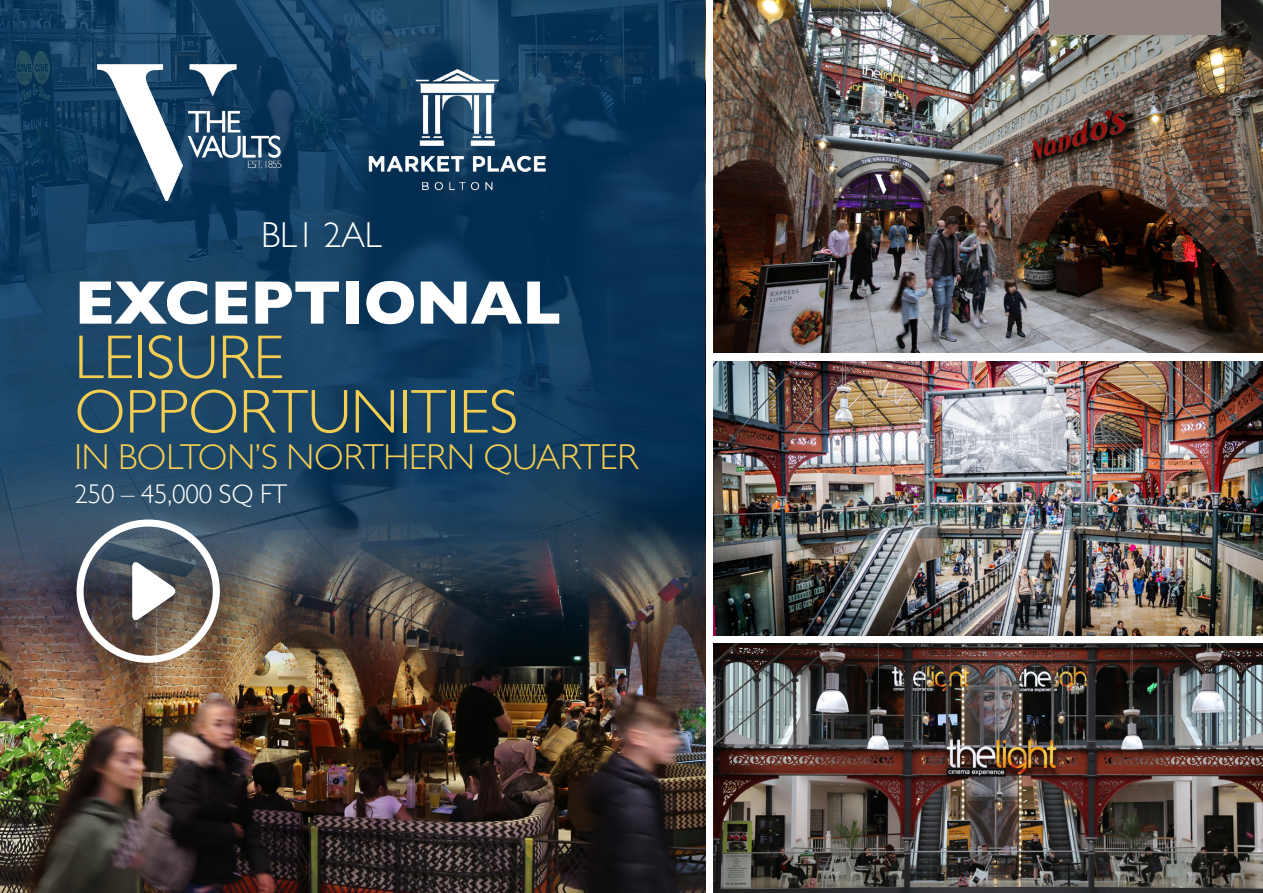
<style>
.page{position:relative;width:1263px;height:893px;background:#fff}
.page>*{position:absolute;margin:0;border:0;box-sizing:border-box;transform-origin:0 0}
.t1{font:300 62.25px/54.4px "Gill Sans";letter-spacing:-.005em;color:#f5cd51}
.t2{font:700 62.25px "Gill Sans";letter-spacing:-.005em;color:#fff}
.t3{font:300 36px "Gill Sans";letter-spacing:-.005em;color:#f5cd51}
.t4{font:300 36px "Gill Sans";letter-spacing:-.005em;color:#fff}
.t5{font:300 27px "Gill Sans";letter-spacing:-.005em;color:#fff}
</style>
<div class="page">
<img style="left:713px;top:0;width:550px;height:353px">
<img style="left:713px;top:361px;width:550px;height:274px">
<img style="left:713px;top:643px;width:550px;height:250px">
<img style="left:0;top:696px;width:705px;height:197px">
<img style="left:0;top:0;width:705px;height:696px">
<div style="left:77px;top:519px;width:143px;height:144px;border:7px solid #fff;border-radius:50%"></div>
<svg style="left:132px;top:561px;width:44px;height:60px"></svg>
<img style="left:96px;top:63px;width:186px;height:139px">
<img style="left:368px;top:67px;width:179px;height:125px">
<div style="left:1049px;top:0;width:171px;height:34px;background:#918681"></div>
<p class="t4" style="left:261px;top:206px;width:122px">BL1 2AL</p>
<h1 class="t2" style="left:74px;top:253px;width:488px">EXCEPTIONAL</h1>
<h1 class="t1" style="left:74px;top:328px;width:445px">LEISURE<br>OPPORTUNITIES</h1>
<p class="t3" style="left:74px;top:428px;width:565px">IN BOLTON’S NORTHERN QUARTER</p>
<p class="t5" style="left:74px;top:473px;width:214px">250 – 45,000 SQ FT</p>
</div>
